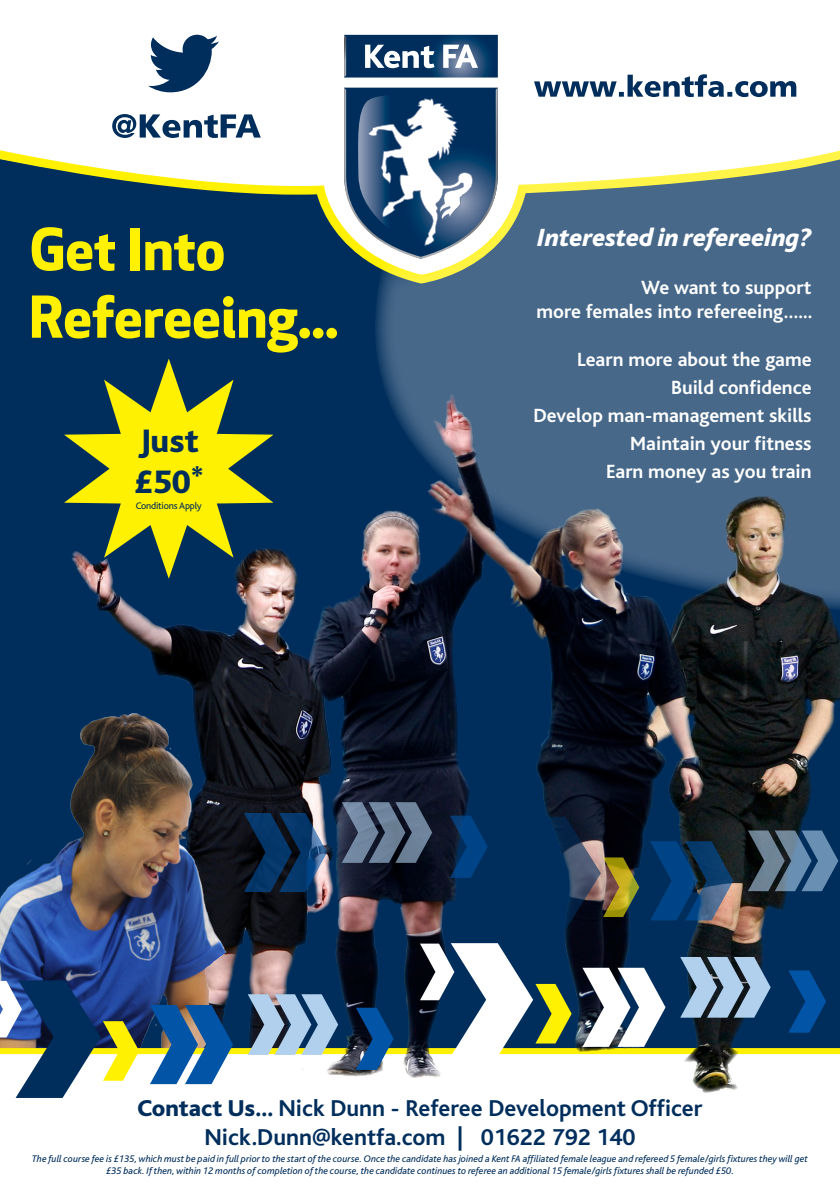
<style>
.page{position:relative;width:840px;height:1191px;background:#fff}
.page>*{position:absolute;margin:0;border:0;box-sizing:border-box;transform-origin:0 0}
.t1{font:700 56.2px/67.6px "Apex New";color:#fff101}
.t2{font:800 34px "Bliss";color:#002e5c}
.t3{font:italic 800 26px "Bliss";color:#fff}
.t4{font:700 24px "Bliss";color:#002e5c}
.t5{font:700 20px "Bliss";color:#fff}
.t6{font:italic 10px/12px "Bliss";color:#002e5c;text-align:center}
.t7{font:10px "Bliss";letter-spacing:-.02em;color:#002e5c}
.s1{font-weight:800}
</style>
<div class="page">
<div style="left:0;top:0;width:839px;height:1191px;background:#002e5c"></div>
<div style="left:0;top:122px;width:839px;height:19px;background:#fff"></div>
<div style="left:0;top:0;width:839px;height:122px;background:#fff"></div>
<svg style="left:318px;top:34px;width:205px;height:107px"></svg>
<svg style="left:0;top:141px;width:373px;height:124px"></svg>
<svg style="left:344px;top:35px;width:153px;height:43px"></svg>
<svg style="left:344px;top:35px;width:2px;height:42px"></svg>
<svg style="left:344px;top:88px;width:153px;height:171px"></svg>
<svg style="left:365px;top:45px;width:69px;height:23px"></svg>
<svg style="left:443px;top:45px;width:34px;height:23px"></svg>
<svg style="left:148px;top:35px;width:71px;height:57px"></svg>
<svg style="left:534px;top:74px;width:261px;height:23px"></svg>
<svg style="left:112px;top:114px;width:149px;height:24px"></svg>
<img style="left:89px;top:551px;width:212px;height:429px">
<img style="left:0;top:677px;width:244px;height:303px">
<svg style="left:373px;top:128px;width:466px;height:351px;fill:#476889"></svg>
<svg style="left:64px;top:359px;width:218px;height:229px"></svg>
<div style="left:393px;top:1060px;width:446px;height:131px;background:#fff"></div>
<img style="left:606px;top:479px;width:233px;height:630px">
<img style="left:301px;top:381px;width:208px;height:707px">
<img style="left:420px;top:469px;width:288px;height:591px">
<svg style="left:0;top:980px;width:393px;height:211px"></svg>
<svg style="left:420px;top:943px;width:151px;height:117px"></svg>
<svg style="left:787px;top:970px;width:38px;height:62px"></svg>
<svg style="left:582px;top:967px;width:83px;height:79px"></svg>
<svg style="left:679px;top:957px;width:91px;height:60px"></svg>
<svg style="left:244px;top:813px;width:83px;height:79px"></svg>
<svg style="left:341px;top:802px;width:91px;height:61px"></svg>
<svg style="left:449px;top:815px;width:190px;height:119px"></svg>
<svg style="left:649px;top:841px;width:83px;height:79px"></svg>
<svg style="left:747px;top:830px;width:90px;height:61px"></svg>
<p class="t1" style="left:29px;top:213px;width:310px">Get Into<br>Refereeing...</p>
<p class="t2" style="left:139px;top:423px;width:61px">Just</p>
<p class="t2" style="left:134px;top:464px;width:72px">£50<sup>*</sup></p>
<p class="t7" style="left:136px;top:500px;width:67px">Conditions Apply</p>
<p class="t3" style="left:537px;top:224px;width:276px">Interested in refereeing?</p>
<p class="t5" style="left:640px;top:277px;width:172px">We want to support</p>
<p class="t5" style="left:536px;top:301px;width:277px">more females into refereeing…...</p>
<p class="t5" style="left:576px;top:349px;width:236px">Learn more about the game</p>
<p class="t5" style="left:671px;top:377px;width:142px">Build confidence</p>
<p class="t5" style="left:533px;top:405px;width:279px">Develop man-management skills</p>
<p class="t5" style="left:630px;top:433px;width:183px">Maintain your fitness</p>
<p class="t5" style="left:605px;top:461px;width:207px">Earn money as you train</p>
<p class="t4" style="left:137px;top:1096px;width:566px"><span class="s1">Contact Us...</span> Nick Dunn - Referee Development Officer</p>
<p class="t4" style="left:204px;top:1124px;width:432px">Nick.Dunn@kentfa.com | 01622 792 140</p>
<p class="t6" style="left:32px;top:1153px;width:776px">The full course fee is £135, which must be paid in full prior to the start of the course. Once the candidate has joined a Kent FA affiliated female league and refereed 5 female/girls fixtures they will get £35 back. If then, within 12 months of completion of the course, the candidate continues to referee an additional 15 female/girls fixtures shall be refunded £50.</p>
</div>
